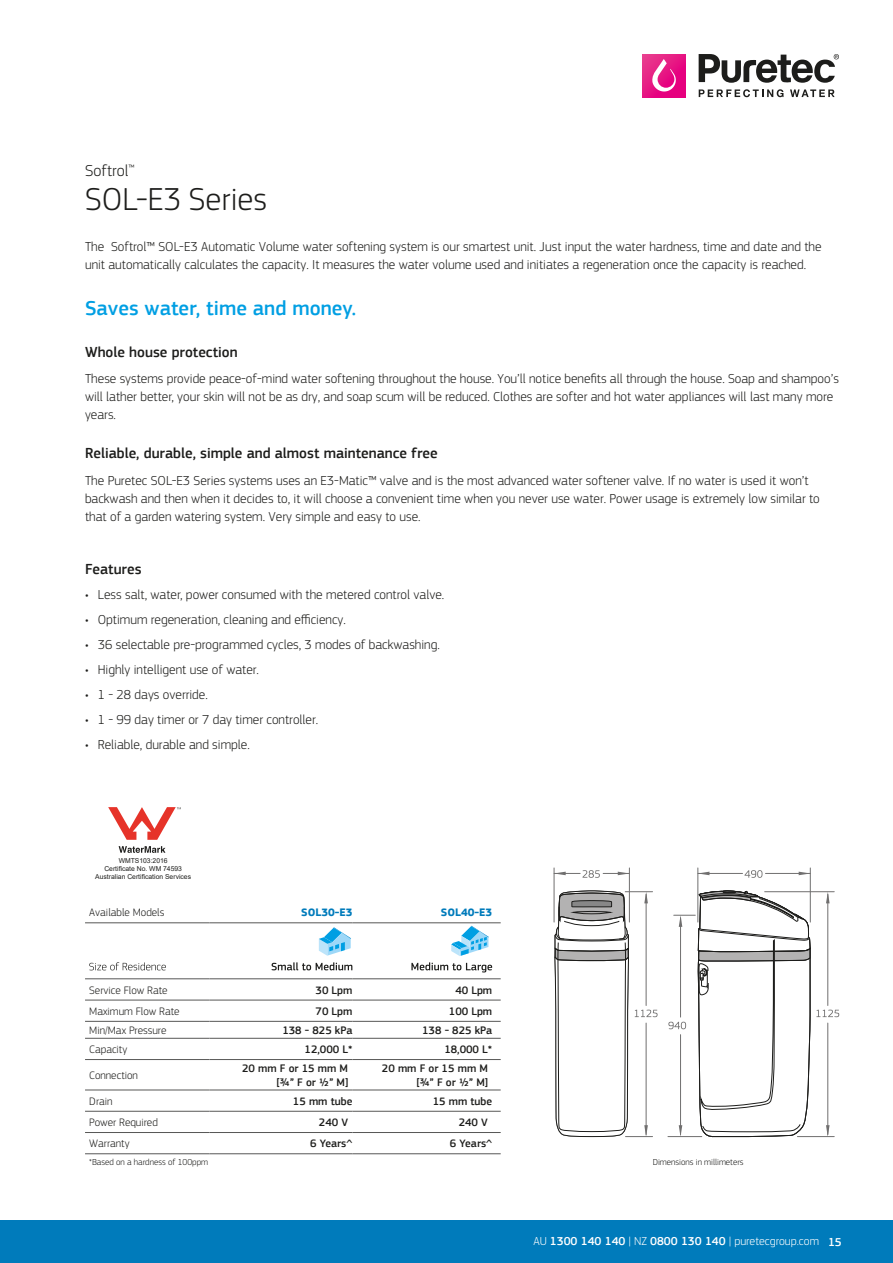
<style>
.page{position:relative;width:893px;height:1263px;background:#fff}
.page>*{position:absolute;margin:0;border:0;box-sizing:border-box;transform-origin:0 0}
.t1{font:33px "PF Square Sans Pro Light V1";color:#1d1d1b}
.t2{font:500 21px "PF Square Sans Pro";color:#009fe3}
.t3{font:16.5px "PF Square Sans Pro Light V1";color:#1d1d1b}
.title_2{font:500 15px "PF Square Sans Pro";color:#1d1d1b}
.description_2{font:13.5px/18px "PF Square Sans Pro Light V1";color:#1d1d1b}
.bullet2{font:13.5px "PF Square Sans Pro Light V1";color:#1d1d1b}
.t4{font:12px "PF Square Sans Pro Light V1";color:#fff}
.spec_right{font:500 11.25px/13.5px "PF Square Sans Pro";color:#1d1d1b;text-align:right}
.spec_left{font:11.25px "PF Square Sans Pro Light V1";color:#1d1d1b}
.spec_right-2{font:700 11.25px "PF Square Sans Pro";color:#007bbb}
.spec_left-2{font:9px "PF Square Sans Pro Light V1";color:#1d1d1b}
.description_2-2{font:9px "PF Square Sans Pro Light V1";color:#1d1d1b}
.t5{font:6.75px "Arial";color:#1d1d1b}
.s1{font-family:"PF Square Sans Pro";font-weight:500}
</style>
<div class="page">
<hr style="left:85px;top:922px;width:125px;height:1px;background:#575756">
<hr style="left:210px;top:922px;width:142px;height:1px;background:#575756">
<hr style="left:352px;top:922px;width:149px;height:1px;background:#575756">
<hr style="left:85px;top:978px;width:125px;height:1px;background:#575756">
<hr style="left:210px;top:978px;width:142px;height:1px;background:#575756">
<hr style="left:352px;top:978px;width:149px;height:1px;background:#575756">
<hr style="left:210px;top:1000px;width:142px;height:1px;background:#575756">
<hr style="left:352px;top:1000px;width:149px;height:1px;background:#575756">
<hr style="left:210px;top:1021px;width:142px;height:1px;background:#575756">
<hr style="left:352px;top:1021px;width:149px;height:1px;background:#575756">
<hr style="left:210px;top:1059px;width:142px;height:1px;background:#575756">
<hr style="left:352px;top:1059px;width:149px;height:1px;background:#575756">
<hr style="left:210px;top:1090px;width:142px;height:1px;background:#575756">
<hr style="left:352px;top:1090px;width:149px;height:1px;background:#575756">
<hr style="left:210px;top:1111px;width:142px;height:1px;background:#575756">
<hr style="left:352px;top:1111px;width:149px;height:1px;background:#575756">
<hr style="left:210px;top:1132px;width:142px;height:1px;background:#575756">
<hr style="left:352px;top:1132px;width:149px;height:1px;background:#575756">
<hr style="left:210px;top:1153px;width:142px;height:1px;background:#575756">
<hr style="left:352px;top:1153px;width:149px;height:1px;background:#575756">
<hr style="left:85px;top:1000px;width:125px;height:1px;background:#575756">
<hr style="left:85px;top:1021px;width:125px;height:1px;background:#575756">
<hr style="left:85px;top:1038px;width:125px;height:1px;background:#575756">
<hr style="left:210px;top:1038px;width:142px;height:1px;background:#575756">
<hr style="left:352px;top:1038px;width:149px;height:1px;background:#575756">
<hr style="left:85px;top:1059px;width:125px;height:1px;background:#575756">
<hr style="left:85px;top:1090px;width:125px;height:1px;background:#575756">
<hr style="left:85px;top:1111px;width:125px;height:1px;background:#575756">
<hr style="left:85px;top:1132px;width:125px;height:1px;background:#575756">
<hr style="left:85px;top:1153px;width:125px;height:1px;background:#575756">
<svg style="left:89px;top:962px;width:77px;height:8px"></svg>
<svg style="left:319px;top:927px;width:32px;height:29px"></svg>
<svg style="left:272px;top:962px;width:80px;height:8px"></svg>
<svg style="left:451px;top:926px;width:38px;height:30px"></svg>
<svg style="left:411px;top:962px;width:81px;height:10px"></svg>
<svg style="left:643px;top:54px;width:43px;height:43px"></svg>
<svg style="left:652px;top:59px;width:24px;height:33px"></svg>
<svg style="left:699px;top:89px;width:84px;height:8px"></svg>
<svg style="left:790px;top:89px;width:45px;height:8px"></svg>
<svg style="left:699px;top:54px;width:140px;height:29px"></svg>
<svg style="left:119px;top:846px;width:46px;height:7px"></svg>
<svg style="left:108px;top:807px;width:73px;height:33px"></svg>
<hr style="left:629px;top:868px;width:1px;height:54px;background:#706f6f">
<hr style="left:554px;top:868px;width:1px;height:54px;background:#706f6f">
<svg style="left:554px;top:870px;width:75px;height:8px"></svg>
<svg style="left:555px;top:890px;width:103px;height:248px"></svg>
<hr style="left:827px;top:1023px;width:1px;height:111px;background:#706f6f">
<hr style="left:827px;top:894px;width:1px;height:111px;background:#706f6f">
<svg style="left:701px;top:872px;width:8px;height:3px"></svg>
<hr style="left:765px;top:891px;width:69px;height:1px;background:#706f6f">
<hr style="left:797px;top:1136px;width:37px;height:1px;background:#706f6f">
<hr style="left:698px;top:873px;width:44px;height:1px;background:#706f6f">
<hr style="left:765px;top:873px;width:45px;height:1px;background:#706f6f">
<svg style="left:799px;top:872px;width:11px;height:3px"></svg>
<hr style="left:810px;top:868px;width:1px;height:54px;background:#706f6f">
<hr style="left:698px;top:868px;width:1px;height:54px;background:#706f6f">
<svg style="left:744px;top:870px;width:18px;height:8px"></svg>
<svg style="left:816px;top:1010px;width:23px;height:7px"></svg>
<svg style="left:826px;top:1125px;width:4px;height:12px"></svg>
<svg style="left:826px;top:892px;width:4px;height:11px"></svg>
<svg style="left:668px;top:890px;width:142px;height:248px"></svg>
<div style="left:0;top:1220px;width:893px;height:43px;background:#007bbb"></div>
<p class="t3" style="left:85px;top:161px;width:51px">Softrol<sup>™</sup></p>
<p class="t1" style="left:85px;top:180px;width:184px">SOL-E3 Series</p>
<p class="description_2" style="left:85px;top:237px;width:738px">The Softrol™ SOL-E3 Automatic Volume water softening system is our smartest unit. Just input the water hardness, time and date and the unit automatically calculates the capacity. It measures the water volume used and initiates a regeneration once the capacity is reached.</p>
<p class="t2" style="left:85px;top:296px;width:273px">Saves water, time and money.</p>
<p class="title_2" style="left:85px;top:343px;width:154px">Whole house protection</p>
<p class="description_2" style="left:85px;top:370px;width:755px">These systems provide peace-of-mind water softening throughout the house. You’ll notice benefits all through the house. Soap and shampoo’s will lather better, your skin will not be as dry, and soap scum will be reduced. Clothes are softer and hot water appliances will last many more years.</p>
<p class="title_2" style="left:85px;top:445px;width:354px">Reliable, durable, simple and almost maintenance free</p>
<p class="description_2" style="left:85px;top:471px;width:736px">The Puretec SOL-E3 Series systems uses an E3-Matic™ valve and is the most advanced water softener valve. If no water is used it won’t backwash and then when it decides to, it will choose a convenient time when you never use water. Power usage is extremely low similar to that of a garden watering system. Very simple and easy to use.</p>
<p class="title_2" style="left:85px;top:561px;width:58px">Features</p>
<p class="bullet2" style="left:85px;top:587px;width:361px">• Less salt, water, power consumed with the metered control valve.</p>
<p class="bullet2" style="left:85px;top:612px;width:262px">• Optimum regeneration, cleaning and efficiency.</p>
<p class="bullet2" style="left:85px;top:637px;width:356px">• 36 selectable pre-programmed cycles, 3 modes of backwashing.</p>
<p class="bullet2" style="left:85px;top:662px;width:176px">• Highly intelligent use of water.</p>
<p class="bullet2" style="left:85px;top:687px;width:124px">• 1 - 28 days override.</p>
<p class="bullet2" style="left:85px;top:712px;width:235px">• 1 - 99 day timer or 7 day timer controller.</p>
<p class="bullet2" style="left:85px;top:737px;width:166px">• Reliable, durable and simple.</p>
<p class="t5" style="left:119px;top:856px;width:51px">WMTS103:2016</p>
<p class="t5" style="left:104px;top:864px;width:79px">Certificate No. WM 74593</p>
<p class="t5" style="left:95px;top:872px;width:97px">Australian Certification Services</p>
<p class="spec_left" style="left:89px;top:906px;width:77px">Available Models</p>
<p class="spec_right-2" style="left:301px;top:906px;width:53px">SOL30-E3</p>
<p class="spec_right-2" style="left:441px;top:906px;width:53px">SOL40-E3</p>
<p class="spec_left" style="left:89px;top:983px;width:80px">Service Flow Rate</p>
<p class="spec_right" style="left:316px;top:983px;width:38px">30 Lpm</p>
<p class="spec_right" style="left:455px;top:983px;width:38px">40 Lpm</p>
<p class="spec_left" style="left:89px;top:1005px;width:92px">Maximum Flow Rate</p>
<p class="spec_right" style="left:316px;top:1005px;width:38px">70 Lpm</p>
<p class="spec_right" style="left:449px;top:1005px;width:45px">100 Lpm</p>
<p class="spec_left" style="left:89px;top:1024px;width:79px">Min/Max Pressure</p>
<p class="spec_right" style="left:282px;top:1024px;width:72px">138 - 825 kPa</p>
<p class="spec_right" style="left:422px;top:1024px;width:72px">138 - 825 kPa</p>
<p class="spec_left" style="left:89px;top:1043px;width:40px">Capacity</p>
<p class="spec_right" style="left:305px;top:1043px;width:49px">12,000 L*</p>
<p class="spec_right" style="left:444px;top:1043px;width:49px">18,000 L*</p>
<p class="spec_left" style="left:89px;top:1069px;width:50px">Connection</p>
<p class="spec_right" style="left:242px;top:1062px;width:107px">20 mm F or 15 mm M [¾” F or ½” M]</p>
<p class="spec_right" style="left:382px;top:1062px;width:107px">20 mm F or 15 mm M [¾” F or ½” M]</p>
<p class="spec_left" style="left:89px;top:1094px;width:25px">Drain</p>
<p class="spec_right" style="left:293px;top:1094px;width:61px">15 mm tube</p>
<p class="spec_right" style="left:433px;top:1094px;width:61px">15 mm tube</p>
<p class="spec_left" style="left:89px;top:1116px;width:70px">Power Required</p>
<p class="spec_right" style="left:319px;top:1116px;width:31px">240 V</p>
<p class="spec_right" style="left:459px;top:1116px;width:31px">240 V</p>
<p class="spec_left" style="left:89px;top:1137px;width:42px">Warranty</p>
<p class="spec_right" style="left:310px;top:1137px;width:44px">6 Years^</p>
<p class="spec_right" style="left:450px;top:1137px;width:44px">6 Years^</p>
<p class="spec_left-2" style="left:89px;top:1156px;width:120px">*Based on a hardness of 100ppm</p>
<p class="description_2-2" style="left:653px;top:1157px;width:92px">Dimensions in millimeters</p>
<p class="t4" style="left:533px;top:1234px;width:310px">AU <span class="s1">1300 140 140</span> | NZ <span class="s1">0800 130 140</span> | puretecgroup.com <span class="s1">15</span></p>
</div>
